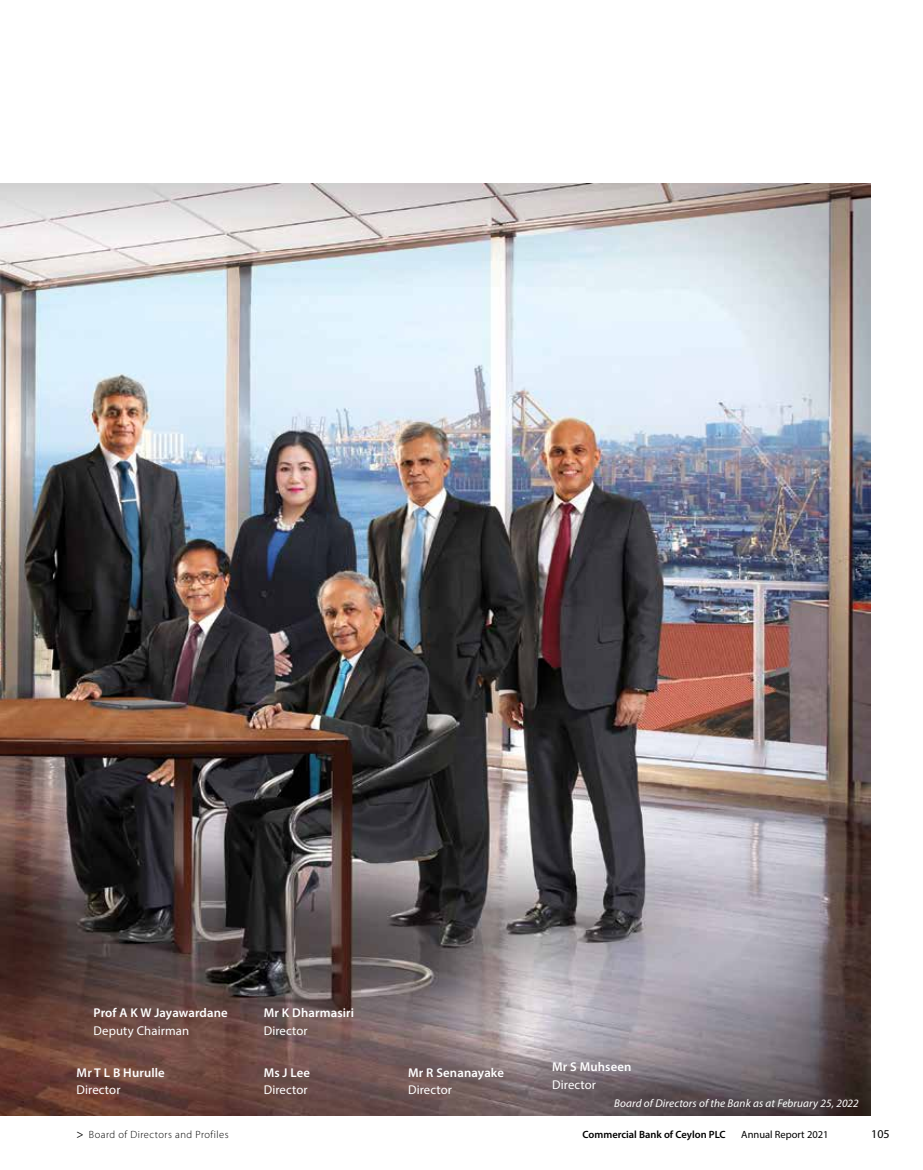
<style>
.page{position:relative;width:923px;height:1170px;background:#fff}
.page>*{position:absolute;margin:0;border:0;box-sizing:border-box;transform-origin:0 0}
.t1{font:600 12.75px "Myriad Pro";letter-spacing:.01em;color:#fff}
.t2{font:12.75px "Myriad Pro";letter-spacing:.01em;color:#fff}
.t3{font:12px "Myriad Pro";color:#000}
.t4{font:italic 11.25px "Myriad Pro";letter-spacing:.01em;color:#fff}
.t5{font:300 10.5px "Myriad Pro";letter-spacing:.045em;color:#000}
.t6{font:600 10.5px "Myriad Pro";color:#000}
.t7{font:10.5px "Myriad Pro";color:#000}
.s1{font-weight:400;font-size:12px}
</style>
<div class="page">
<img style="left:0;top:184px;width:870px;height:931px">
<p class="t1" style="left:94px;top:1004px;width:136px">Prof A K W Jayawardane</p>
<p class="t2" style="left:94px;top:1022px;width:97px">Deputy Chairman</p>
<p class="t1" style="left:77px;top:1064px;width:90px">Mr T L B Hurulle</p>
<p class="t2" style="left:77px;top:1082px;width:45px">Director</p>
<p class="t1" style="left:264px;top:1004px;width:92px">Mr K Dharmasiri</p>
<p class="t2" style="left:264px;top:1022px;width:45px">Director</p>
<p class="t1" style="left:264px;top:1064px;width:48px">Ms J Lee</p>
<p class="t2" style="left:264px;top:1082px;width:45px">Director</p>
<p class="t1" style="left:408px;top:1064px;width:97px">Mr R Senanayake</p>
<p class="t2" style="left:408px;top:1082px;width:45px">Director</p>
<p class="t1" style="left:552px;top:1058px;width:81px">Mr S Muhseen</p>
<p class="t2" style="left:552px;top:1076px;width:45px">Director</p>
<p class="t4" style="left:614px;top:1095px;width:246px">Board of Directors of the Bank as at February 25, 2022</p>
<p class="t5" style="left:77px;top:1128px;width:154px"><span class="s1">&gt;</span> Board of Directors and Profiles</p>
<p class="t6" style="left:582px;top:1127px;width:145px">Commercial Bank of Ceylon PLC</p>
<p class="t7" style="left:741px;top:1127px;width:89px">Annual Report 2021</p>
<p class="t3" style="left:871px;top:1126px;width:20px">105</p>
</div>
